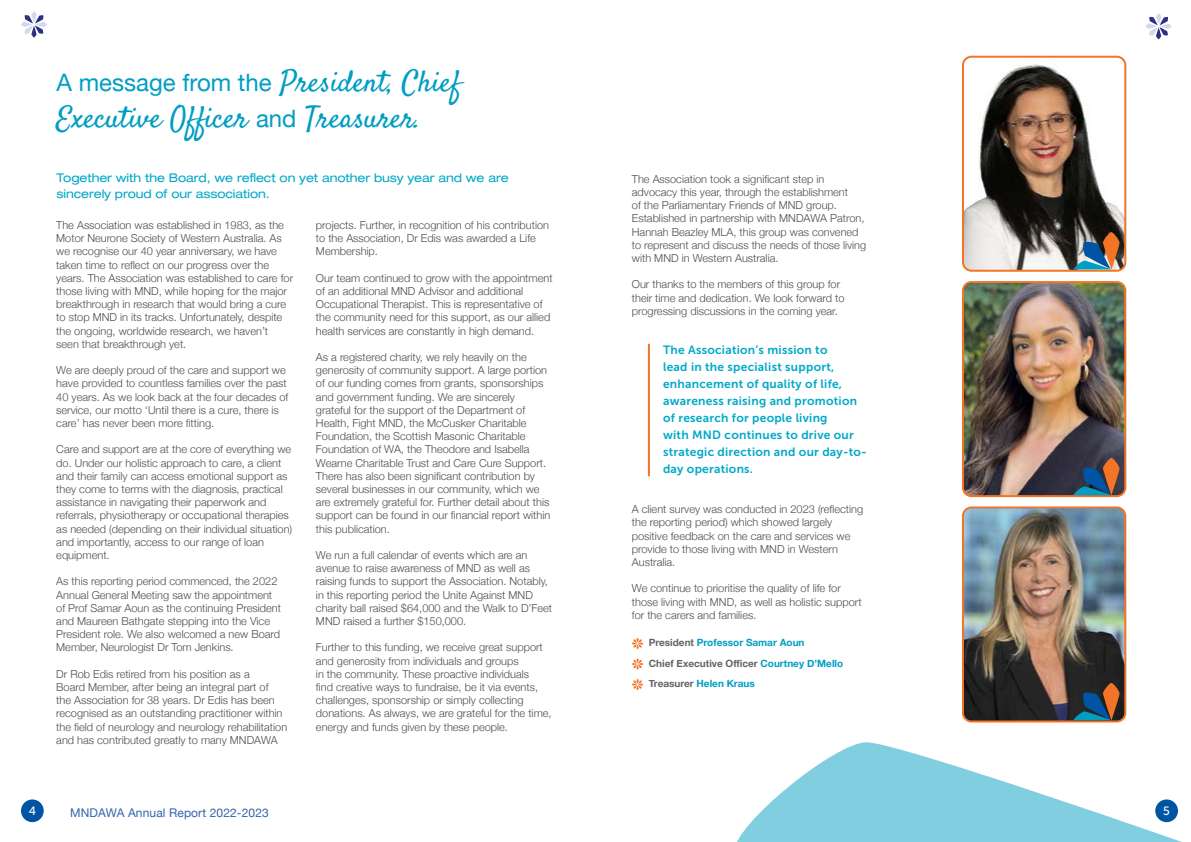
<style>
.page{position:relative;width:1191px;height:842px;background:#fff}
.page>*{position:absolute;margin:0;border:0;box-sizing:border-box;transform-origin:0 0}
.t1{font:30px "Satisfy";color:#009ec2}
.t2{font:24px "Helvetica Neue";color:#009ec2}
.t3{font:12px/17px "Museo Sans 700";letter-spacing:.02em;color:#00a8c8}
.t4{font:expanded 12px/16px "Helvetica Neue";letter-spacing:-.01em;color:#00a8c8}
.t5{font:12px "Helvetica Neue";letter-spacing:.01em;color:#3264ad}
.t6{font:12px "Museo Sans 500";color:#fff}
.t7{font:300 11px/13.2px "Helvetica Neue";color:#4d4d4f}
.t8{font:700 10px/20.5px "Helvetica Neue";color:#009ec2}
.s1{font-family:"Satisfy";font-size:30px}
.s2{font-family:"Helvetica Neue";font-size:24px}
.s3{color:#636466}
</style>
<div class="page">
<svg style="left:737px;top:742px;width:445px;height:100px;fill:#80cee0"></svg>
<hr style="left:648px;top:345px;width:2px;height:131px;background:#f47427">
<img style="left:963px;top:57px;width:162px;height:214px">
<div style="left:962px;top:56px;width:164px;height:216px;border:2px solid #f47427;border-radius:9px"></div>
<svg style="left:632px;top:638px;width:11px;height:11px"></svg>
<svg style="left:632px;top:658px;width:11px;height:12px"></svg>
<svg style="left:632px;top:679px;width:11px;height:11px"></svg>
<img style="left:963px;top:282px;width:162px;height:214px">
<div style="left:962px;top:281px;width:164px;height:216px;border:2px solid #f47427;border-radius:9px"></div>
<img style="left:963px;top:509px;width:162px;height:212px">
<div style="left:962px;top:506px;width:164px;height:216px;border:2px solid #f47427;border-radius:9px"></div>
<svg style="left:1073px;top:458px;width:46px;height:37px;background:#4a515d"></svg>
<svg style="left:1073px;top:683px;width:46px;height:37px;background:#424a4e"></svg>
<svg style="left:1073px;top:232px;width:46px;height:38px;background:#6d7375"></svg>
<div style="left:21px;top:799px;width:23px;height:23px;background:#0054a4;border-radius:50%"></div>
<div style="left:1155px;top:799px;width:23px;height:23px;background:#0054a4;border-radius:50%"></div>
<svg style="left:21px;top:12px;width:26px;height:25px"></svg>
<svg style="left:1146px;top:13px;width:25px;height:26px"></svg>
<h2 class="t2" style="left:56px;top:65px;width:406px">A message from the <span class="s1">President, Chief</span></h2>
<h1 class="t1" style="left:56px;top:99px;width:366px">Executive Officer <span class="s2">and</span> Treasurer.</h1>
<p class="t4" style="left:56px;top:169px;width:454px">Together with the Board, we reflect on yet another busy year and we are sincerely proud of our association.</p>
<p class="t7" style="left:56px;top:218px;width:238px">The Association was established in 1983, as the Motor Neurone Society of Western Australia. As we recognise our 40 year anniversary, we have taken time to reflect on our progress over the years. The Association was established to care for those living with MND, while hoping for the major breakthrough in research that would bring a cure to stop MND in its tracks. Unfortunately, despite the ongoing, worldwide research, we haven’t seen that breakthrough yet.</p>
<p class="t7" style="left:56px;top:363px;width:234px">We are deeply proud of the care and support we have provided to countless families over the past 40 years. As we look back at the four decades of service, our motto ‘Until there is a cure, there is care’ has never been more fitting.</p>
<p class="t7" style="left:56px;top:442px;width:237px">Care and support are at the core of everything we do. Under our holistic approach to care, a client and their family can access emotional support as they come to terms with the diagnosis, practical assistance in navigating their paperwork and referrals, physiotherapy or occupational therapies as needed (depending on their individual situation) and importantly, access to our range of loan equipment.</p>
<p class="t7" style="left:56px;top:574px;width:226px">As this reporting period commenced, the 2022<br>Annual General Meeting saw the appointment of Prof Samar Aoun as the continuing President and Maureen Bathgate stepping into the Vice President role. We also welcomed a new Board Member, Neurologist Dr Tom Jenkins.</p>
<p class="t7" style="left:56px;top:666px;width:232px">Dr Rob Edis retired from his position as a<br>Board Member, after being an integral part of<br>the Association for 38 years. Dr Edis has been recognised as an outstanding practitioner within the field of neurology and neurology rehabilitation and has contributed greatly to many MNDAWA</p>
<p class="t7" style="left:316px;top:218px;width:235px">projects. Further, in recognition of his contribution to the Association, Dr Edis was awarded a Life<br>Membership.</p>
<p class="t7" style="left:316px;top:270px;width:238px">Our team continued to grow with the appointment of an additional MND Advisor and additional Occupational Therapist. This is representative of the community need for this support, as our allied health services are constantly in high demand.</p>
<p class="t7" style="left:316px;top:350px;width:236px">As a registered charity, we rely heavily on the generosity of community support. A large portion of our funding comes from grants, sponsorships and government funding. We are sincerely grateful for the support of the Department of Health, Fight MND, the McCusker Charitable Foundation, the Scottish Masonic Charitable Foundation of WA, the Theodore and Isabella Wearne Charitable Trust and Care Cure Support.<br>There has also been significant contribution by several businesses in our community, which we are extremely grateful for. Further detail about this support can be found in our financial report within this publication.</p>
<p class="t7" style="left:316px;top:548px;width:238px">We run a full calendar of events which are an avenue to raise awareness of MND as well as raising funds to support the Association. Notably, in this reporting period the Unite Against MND charity ball raised $64,000 and the Walk to D’Feet MND raised a further $150,000.</p>
<p class="t7" style="left:316px;top:640px;width:237px">Further to this funding, we receive great support and generosity from individuals and groups<br>in the community. These proactive individuals<br>find creative ways to fundraise, be it via events, challenges, sponsorship or simply collecting donations. As always, we are grateful for the time, energy and funds given by these people.</p>
<p class="t7" style="left:632px;top:172px;width:236px">The Association took a significant step in advocacy this year, through the establishment<br>of the Parliamentary Friends of MND group.<br>Established in partnership with MNDAWA Patron, Hannah Beazley MLA, this group was convened to represent and discuss the needs of those living with MND in Western Australia.</p>
<p class="t7" style="left:632px;top:277px;width:214px">Our thanks to the members of this group for their time and dedication. We look forward to progressing discussions in the coming year.</p>
<p class="t3" style="left:663px;top:341px;width:205px">The Association’s mission to<br>lead in the specialist support, enhancement of quality of life, awareness raising and promotion of research for people living<br>with MND continues to drive our strategic direction and our day-to&shy;day operations.</p>
<p class="t7" style="left:632px;top:502px;width:233px">A client survey was conducted in 2023 (reflecting the reporting period) which showed largely positive feedback on the care and services we provide to those living with MND in Western Australia.</p>
<p class="t7" style="left:632px;top:581px;width:231px">We continue to prioritise the quality of life for those living with MND, as well as holistic support for the carers and families.</p>
<p class="t8" style="left:649px;top:633px;width:196px"><span class="s3">President</span> Professor Samar Aoun<br><span class="s3">Chief Executive Officer</span> Courtney D’Mello<br><span class="s3">Treasurer</span> Helen Kraus</p>
<p class="t6" style="left:29px;top:804px;width:9px">4</p>
<p class="t5" style="left:70px;top:804px;width:200px">MNDAWA Annual Report 2022-2023</p>
<p class="t6" style="left:1163px;top:804px;width:8px">5</p>
</div>
